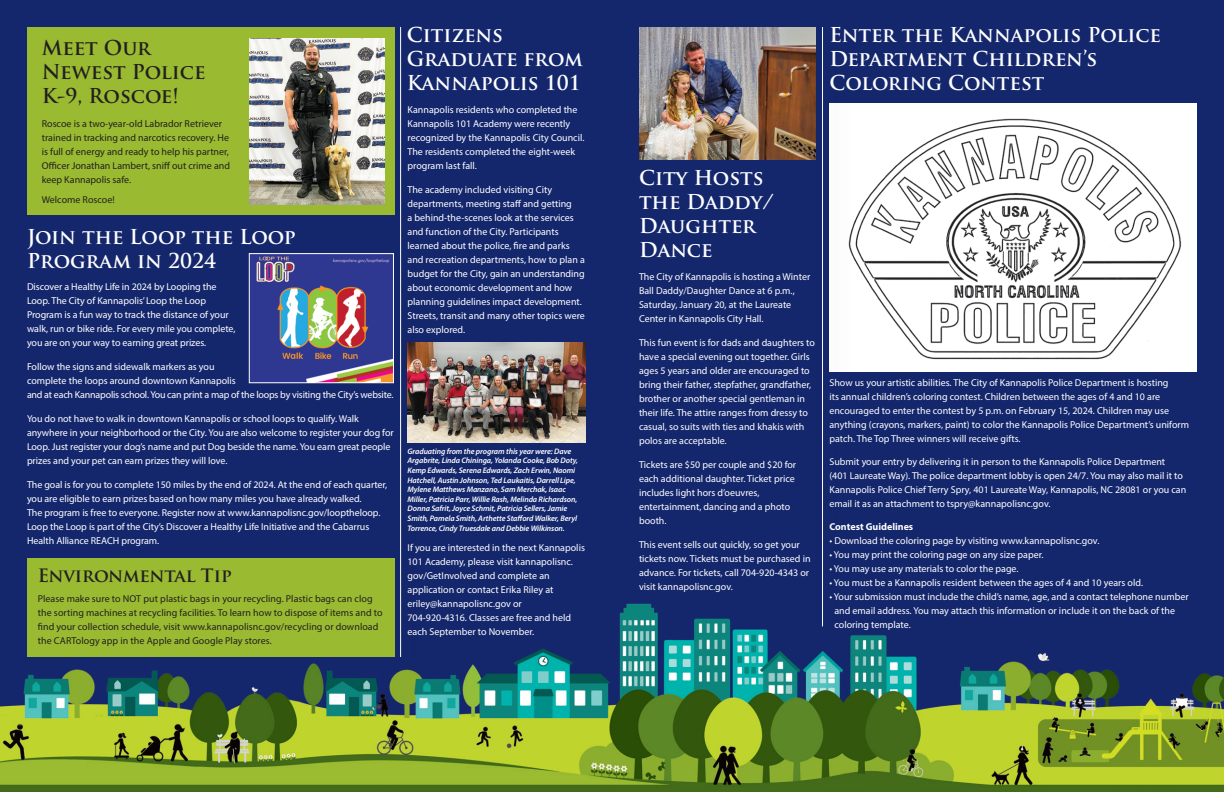
<style>
.page{position:relative;width:1224px;height:792px;background:#fff}
.page>*{position:absolute;margin:0;border:0;box-sizing:border-box;transform-origin:0 0}
.t1{font:700 20px/24px "Trajan Pro";color:#fff}
.t2{font:700 20px/24px "Trajan Pro";color:#231f20}
.t3{font:700 18px "Trajan Pro";letter-spacing:-.01em;color:#231f20}
.t4{font:10px/14px "Myriad Pro";color:#fff}
.t5{font:10px/14px "Myriad Pro";letter-spacing:.005em;color:#231f20}
.t6{font:700 10px "Myriad Pro";color:#fff}
.t7{font:italic 600 8px/9.6px "Myriad Pro";letter-spacing:-.01em;color:#fff}
</style>
<div class="page">
<img style="left:0;top:0;width:1224px;height:792px">
<div style="left:393px;top:27px;width:40px;height:656px;background:#14266c"></div>
<hr style="left:400px;top:27px;width:1px;height:630px;background:#fff">
<div style="left:27px;top:558px;width:368px;height:99px;background:#9abb31"></div>
<img style="left:855px;top:104px;width:342px;height:268px">
<div style="left:815px;top:27px;width:40px;height:625px;background:#231f20;opacity:.75"></div>
<hr style="left:822px;top:27px;width:1px;height:599px;background:#fff">
<img style="left:639px;top:27px;width:176px;height:132px">
<img style="left:408px;top:342px;width:177px;height:101px">
<div style="left:27px;top:27px;width:368px;height:188px;background:#9abb31"></div>
<img style="left:249px;top:39px;width:136px;height:165px">
<img style="left:251px;top:255px;width:141px;height:126px">
<div style="left:249px;top:253px;width:145px;height:130px;border:1px solid #fff"></div>
<p class="t2" style="left:42px;top:36px;width:165px">Meet Our<br>Newest Police<br>K-9, Roscoe!</p>
<p class="t5" style="left:42px;top:117px;width:190px">Roscoe is a two-year-old Labrador Retriever trained in tracking and narcotics recovery. He is full of energy and ready to help his partner, Officer Jonathan Lambert, sniff out crime and keep Kannapolis safe.</p>
<p class="t5" style="left:42px;top:193px;width:74px">Welcome Roscoe!</p>
<p class="t1" style="left:27px;top:225px;width:270px">Join the Loop the Loop<br>Program in 2024</p>
<p class="t4" style="left:27px;top:279px;width:210px">Discover a Healthy Life in 2024 by Looping the Loop. The City of Kannapolis’ Loop the Loop Program is a fun way to track the distance of your walk, run or bike ride. For every mile you complete, you are on your way to earning great prizes.</p>
<p class="t4" style="left:27px;top:359px;width:368px">Follow the signs and sidewalk markers as you<br>complete the loops around downtown Kannapolis<br>and at each Kannapolis school. You can print a map of the loops by visiting the City’s website.</p>
<p class="t4" style="left:27px;top:411px;width:368px">You do not have to walk in downtown Kannapolis or school loops to qualify. Walk anywhere in your neighborhood or the City. You are also welcome to register your dog for Loop. Just register your dog’s name and put Dog beside the name. You earn great people prizes and your pet can earn prizes they will love.</p>
<p class="t4" style="left:27px;top:477px;width:362px">The goal is for you to complete 150 miles by the end of 2024. At the end of each quarter, you are eligible to earn prizes based on how many miles you have already walked.</p>
<p class="t4" style="left:27px;top:505px;width:355px">The program is free to everyone. Register now at www.kannapolisnc.gov/looptheloop.</p>
<p class="t4" style="left:27px;top:519px;width:344px">Loop the Loop is part of the City’s Discover a Healthy Life Initiative and the Cabarrus<br>Health Alliance REACH program.</p>
<p class="t3" style="left:38px;top:564px;width:195px">Environmental Tip</p>
<p class="t5" style="left:38px;top:591px;width:346px">Please make sure to NOT put plastic bags in your recycling. Plastic bags can clog the sorting machines at recycling facilities. To learn how to dispose of items and to find your collection schedule, visit www.kannapolisnc.gov/recycling or download the CARTology app in the Apple and Google Play stores.</p>
<p class="t1" style="left:407px;top:23px;width:178px">Citizens<br>Graduate from<br>Kannapolis 101</p>
<p class="t4" style="left:408px;top:102px;width:178px">Kannapolis residents who completed the<br>Kannapolis 101 Academy were recently recognized by the Kannapolis City Council.</p>
<p class="t4" style="left:408px;top:144px;width:169px">The residents completed the eight-week program last fall.</p>
<p class="t4" style="left:408px;top:182px;width:179px">The academy included visiting City departments, meeting staff and getting<br>a behind-the-scenes look at the services and function of the City. Participants learned about the police, fire and parks and recreation departments, how to plan a budget for the City, gain an understanding about economic development and how planning guidelines impact development.<br>Streets, transit and many other topics were also explored.</p>
<p class="t7" style="left:408px;top:446px;width:172px">Graduating from the program this year were: Dave Argabrite, Linda Chininga, Yolanda Cooke, Bob Doty, Kemp Edwards, Serena Edwards, Zach Erwin, Naomi Hatchell, Austin Johnson, Ted Laukaitis, Darrell Lipe, Mylene Matthews Manzano, Sam Merchak, Isaac Miller, Patricia Parr, Willie Rash, Melinda Richardson, Donna Safrit, Joyce Schmit, Patricia Sellers, Jamie Smith, Pamela Smith, Arthette Stafford Walker, Beryl Torrence, Cindy Truesdale and Debbie Wilkinson.</p>
<p class="t4" style="left:408px;top:540px;width:179px">If you are interested in the next Kannapolis 101 Academy, please visit kannapolisnc. gov/GetInvolved and complete an application or contact Erika Riley at eriley@kannapolisnc.gov or</p>
<p class="t4" style="left:408px;top:610px;width:165px">704-920-4316. Classes are free and held each September to November.</p>
<p class="t1" style="left:829px;top:23px;width:333px">Enter the Kannapolis Police</p>
<p class="t1" style="left:829px;top:47px;width:269px">Department Children’s<br>Coloring Contest</p>
<p class="t1" style="left:639px;top:166px;width:136px">City Hosts the Daddy/<br>Daughter</p>
<p class="t1" style="left:639px;top:238px;width:75px">Dance</p>
<p class="t4" style="left:639px;top:269px;width:173px">The City of Kannapolis is hosting a Winter Ball Daddy/Daughter Dance at 6 p.m., Saturday, January 20, at the Laureate Center in Kannapolis City Hall.</p>
<p class="t4" style="left:639px;top:335px;width:178px">This fun event is for dads and daughters to have a special evening out together. Girls ages 5 years and older are encouraged to bring their father, stepfather, grandfather, brother or another special gentleman in their life. The attire ranges from dressy to casual, so suits with ties and khakis with polos are acceptable.</p>
<p class="t4" style="left:639px;top:457px;width:159px">Tickets are $50 per couple and $20 for</p>
<p class="t4" style="left:639px;top:471px;width:157px">each additional daughter. Ticket price</p>
<p class="t4" style="left:639px;top:485px;width:153px">includes light hors d’oeuvres, entertainment, dancing and a photo booth.</p>
<p class="t4" style="left:639px;top:537px;width:173px">This event sells out quickly, so get your tickets now. Tickets must be purchased in advance. For tickets, call 704-920-4343 or visit kannapolisnc.gov.</p>
<p class="t4" style="left:829px;top:375px;width:361px">Show us your artistic abilities. The City of Kannapolis Police Department is hosting<br>its annual children’s coloring contest. Children between the ages of 4 and 10 are encouraged to enter the contest by 5 p.m. on February 15, 2024. Children may use anything (crayons, markers, paint) to color the Kannapolis Police Department’s uniform patch. The Top Three winners will receive gifts.</p>
<p class="t4" style="left:829px;top:454px;width:358px">Submit your entry by delivering it in person to the Kannapolis Police Department<br>(401 Laureate Way). The police department lobby is open 24/7. You may also mail it to Kannapolis Police Chief Terry Spry, 401 Laureate Way, Kannapolis, NC 28081 or you can email it as an attachment to tspry@kannapolisnc.gov.</p>
<p class="t6" style="left:829px;top:520px;width:85px">Contest Guidelines</p>
<p class="t4" style="left:829px;top:533px;width:272px">• Download the coloring page by visiting www.kannapolisnc.gov.</p>
<p class="t4" style="left:829px;top:547px;width:216px">• You may print the coloring page on any size paper.</p>
<p class="t4" style="left:829px;top:561px;width:191px">• You may use any materials to color the page.</p>
<p class="t4" style="left:829px;top:575px;width:315px">• You must be a Kannapolis resident between the ages of 4 and 10 years old.</p>
<p class="t4" style="left:834px;top:589px;width:356px;text-indent:-5px">• Your submission must include the child’s name, age, and a contact telephone number and email address. You may attach this information or include it on the back of the coloring template.</p>
</div>
